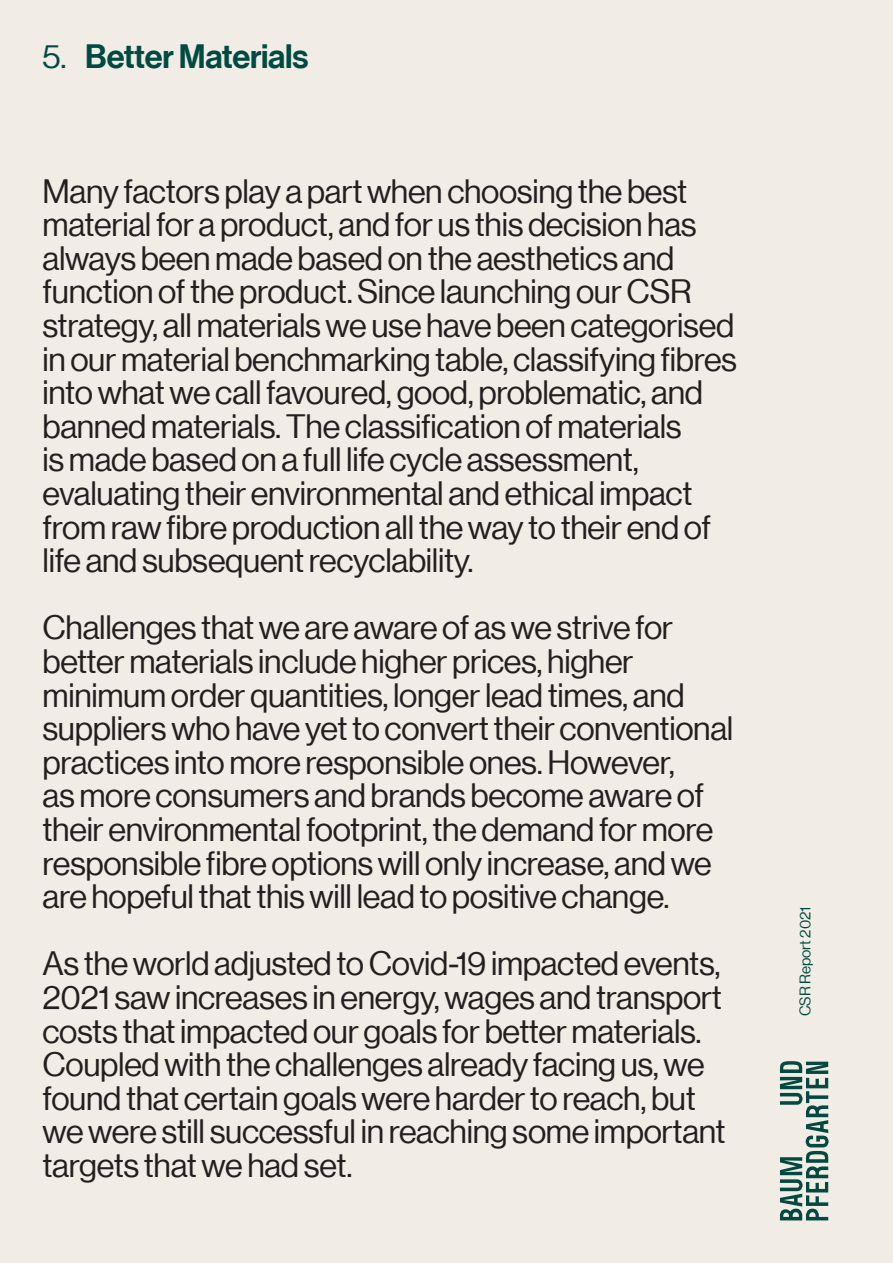
<style>
.page{position:relative;width:893px;height:1263px;background:#f1ede6}
.page>*{position:absolute;margin:0;border:0;box-sizing:border-box;transform-origin:0 0}
.t1{font:33px/33.6px "N Haas Grotesk DS Pro 55 Rg";letter-spacing:-.01em;color:#231f20}
.t2{font:33px "N Haas Grotesk DS Pro 65 Md";letter-spacing:-.01em;color:#004b41}
.t3{font:15px "N Haas Grotesk DS Pro 55 Rg";color:#004b41}
.s1{font-family:"N Haas Grotesk DS Pro 55 Rg"}
</style>
<div class="page">
<svg style="left:780px;top:1061px;width:49px;height:159px"></svg>
<p class="t2" style="left:43px;top:37px;width:267px"><span class="s1">5.</span> Better Materials</p>
<p class="t1" style="left:43px;top:174px;width:696px">Many factors play a part when choosing the best material for a product, and for us this decision has always been made based on the aesthetics and function of the product. Since launching our CSR strategy, all materials we use have been categorised in our material benchmarking table, classifying fibres into what we call favoured, good, problematic, and banned materials. The classification of materials<br>is made based on a full life cycle assessment, evaluating their environmental and ethical impact from raw fibre production all the way to their end of life and subsequent recyclability.</p>
<p class="t1" style="left:43px;top:611px;width:692px">Challenges that we are aware of as we strive for better materials include higher prices, higher minimum order quantities, longer lead times, and suppliers who have yet to convert their conventional practices into more responsible ones. However,<br>as more consumers and brands become aware of their environmental footprint, the demand for more responsible fibre options will only increase, and we are hopeful that this will lead to positive change.</p>
<p class="t1" style="left:43px;top:947px;width:685px">As the world adjusted to Covid-19 impacted events, 2021 saw increases in energy, wages and transport costs that impacted our goals for better materials.<br>Coupled with the challenges already facing us, we found that certain goals were harder to reach, but we were still successful in reaching some important targets that we had set.</p>
<p class="t3" style="left:797px;top:1016px;width:111px;rotate:-90deg">CSR Report 2021</p>
</div>
